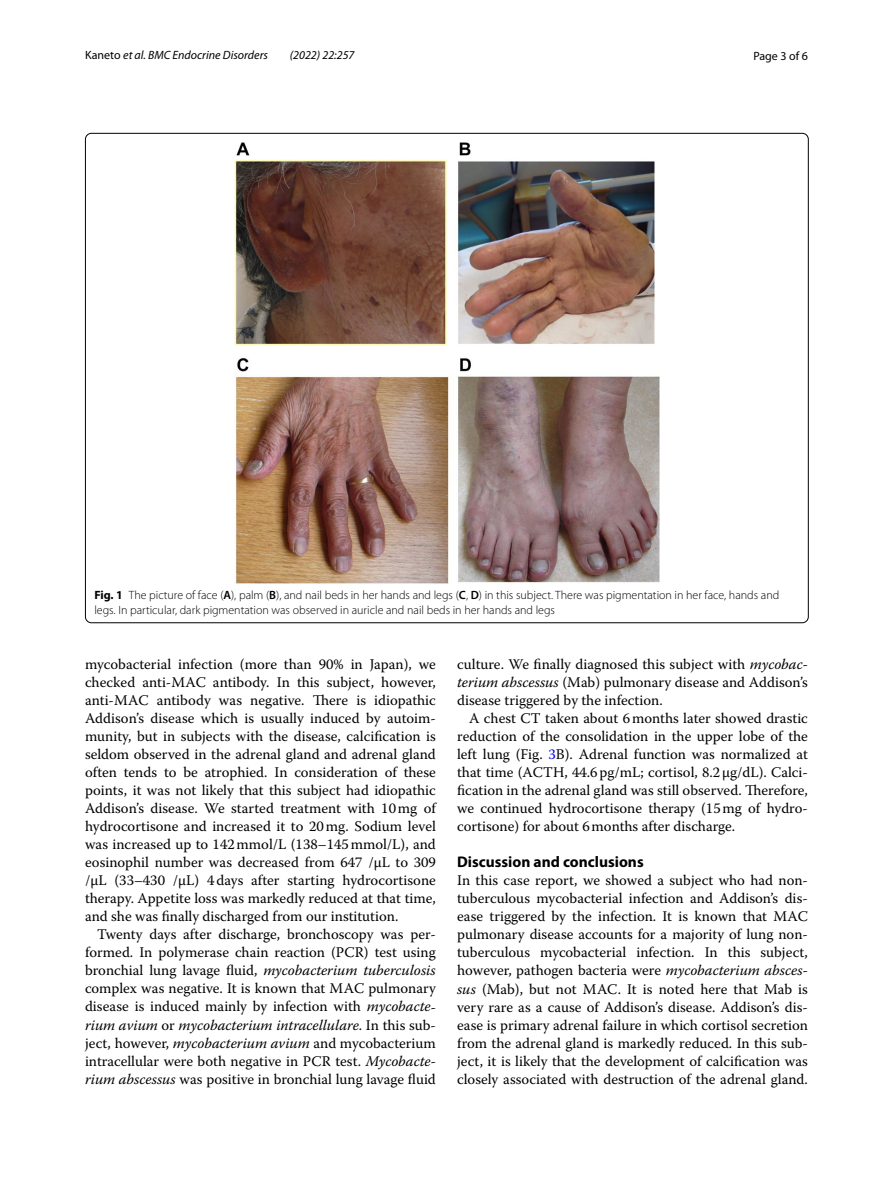
<style>
.page{position:relative;width:893px;height:1187px;background:#fff}
.page>*{position:absolute;margin:0;border:0;box-sizing:border-box;transform-origin:0 0}
.t1{font:700 15.45px "Myriad Pro";color:#000}
.t2{font:14.7px/18px "Warnock Pro";color:#000;text-align:justify}
.t3{font:300 12px/15px "Myriad Pro";color:#000}
.t4{font:italic 12px "Myriad Pro";color:#000}
.t5{font:12px "Myriad Pro";color:#000}
.s1{font-style:normal}
.s2{font-weight:700}
.s3{font-weight:600}
.s4{font-style:italic}
.s5{color:#00f}
</style>
<div class="page">
<img style="left:234px;top:142px;width:425px;height:441px">
<p class="t4" style="left:85px;top:48px;width:184px"><span class="s1">Kaneto</span> et al. BMC Endocrine Disorders</p>
<p class="t4" style="left:290px;top:48px;width:66px">(2022) 22:257</p>
<p class="t5" style="left:753px;top:48px;width:56px">Page 3 of 6</p>
<p class="t3" style="left:94px;top:587px;width:686px"><span class="s2">Fig. 1</span> The picture of face (<span class="s3">A</span>), palm (<span class="s3">B</span>), and nail beds in her hands and legs (<span class="s3">C</span>, <span class="s3">D</span>) in this subject. There was pigmentation in her face, hands and legs. In particular, dark pigmentation was observed in auricle and nail beds in her hands and legs</p>
<p class="t2" style="left:85px;top:655px;width:352px">mycobacterial infection (more than 90% in Japan), we checked anti-MAC antibody. In this subject, however, anti-MAC antibody was negative. There is idiopathic Addison’s disease which is usually induced by autoim&shy;munity, but in subjects with the disease, calcification is seldom observed in the adrenal gland and adrenal gland often tends to be atrophied. In consideration of these points, it was not likely that this subject had idiopathic Addison’s disease. We started treatment with 10mg of hydrocortisone and increased it to 20mg. Sodium level was increased up to 142mmol/L (138–145mmol/L), and eosinophil number was decreased from 647 /μL to 309 /μL (33–430 /μL) 4days after starting hydrocortisone therapy. Appetite loss was markedly reduced at that time, and she was finally discharged from our institution.</p>
<p class="t2" style="left:85px;top:925px;width:352px;text-indent:12px">Twenty days after discharge, bronchoscopy was per&shy;formed. In polymerase chain reaction (PCR) test using bronchial lung lavage fluid, <span class="s4">mycobacterium tuberculosis </span>complex was negative. It is known that MAC pulmonary disease is induced mainly by infection with <span class="s4">mycobacte&shy;rium avium</span> or <span class="s4">mycobacterium intracellulare</span>. In this sub&shy;ject, however, <span class="s4">mycobacterium avium</span> and mycobacterium intracellular were both negative in PCR test. <span class="s4">Mycobacte&shy;rium abscessus</span> was positive in bronchial lung lavage fluid</p>
<p class="t2" style="left:457px;top:655px;width:352px">culture. We finally diagnosed this subject with <span class="s4">mycobac&shy;terium abscessus</span> (Mab) pulmonary disease and Addison’s disease triggered by the infection.</p>
<p class="t2" style="left:457px;top:709px;width:352px;text-indent:12px">A chest CT taken about 6months later showed drastic reduction of the consolidation in the upper lobe of the left lung (Fig. <span class="s5">3</span>B). Adrenal function was normalized at that time (ACTH, 44.6pg/mL; cortisol, 8.2μg/dL). Calci&shy;fication in the adrenal gland was still observed. Therefore, we continued hydrocortisone therapy (15mg of hydro&shy;cortisone) for about 6months after discharge.</p>
<p class="t1" style="left:457px;top:852px;width:188px">Discussion and conclusions</p>
<p class="t2" style="left:457px;top:871px;width:352px">In this case report, we showed a subject who had non&shy;tuberculous mycobacterial infection and Addison’s dis&shy;ease triggered by the infection. It is known that MAC pulmonary disease accounts for a majority of lung non&shy;tuberculous mycobacterial infection. In this subject, however, pathogen bacteria were <span class="s4">mycobacterium absces&shy;sus</span> (Mab), but not MAC. It is noted here that Mab is very rare as a cause of Addison’s disease. Addison’s dis&shy;ease is primary adrenal failure in which cortisol secretion from the adrenal gland is markedly reduced. In this sub&shy;ject, it is likely that the development of calcification was closely associated with destruction of the adrenal gland.</p>
</div>
